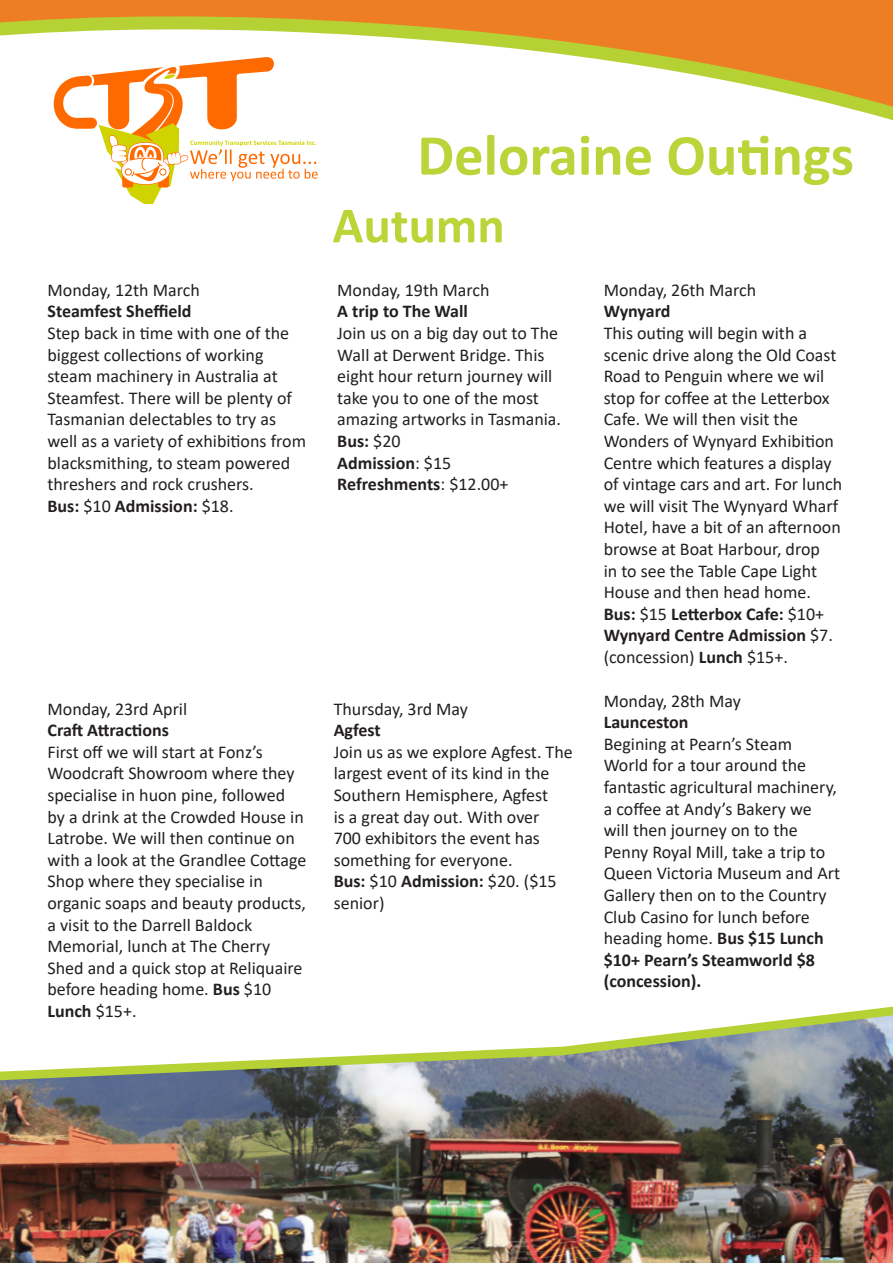
<style>
.page{position:relative;width:893px;height:1263px;background:#fff}
.page>*{position:absolute;margin:0;border:0;box-sizing:border-box;transform-origin:0 0}
.t1{font:700 58.5px "Calibri";color:#b9d539}
.t2{font:700 51px "Calibri";color:#b9d538}
.t3{font:18px/21.6px "Calibri";color:#231f20}
.t4{font:700 18px "Calibri";color:#231f20}
.s1{font-weight:700}
</style>
<div class="page">
<svg style="left:0;top:0;width:893px;height:204px"></svg>
<img style="left:0;top:1006px;width:893px;height:257px">
<p class="t3" style="left:47px;top:278px;width:154px">Monday, 12th March</p>
<p class="t4" style="left:47px;top:299px;width:146px">Steamfest Sheffield</p>
<p class="t3" style="left:47px;top:322px;width:260px">Step back in time with one of the biggest collections of working steam machinery in Australia at<br>Steamfest. There will be plenty of<br>Tasmanian delectables to try as well as a variety of exhibitions from blacksmithing, to steam powered threshers and rock crushers.<br><span class="s1">Bus:</span> $10 <span class="s1">Admission:</span> $18.</p>
<p class="t3" style="left:47px;top:697px;width:260px">Monday, 23rd April<br><span class="s1">Craft Attractions<br></span>First off we will start at Fonz’s<br>Woodcraft Showroom where they specialise in huon pine, followed by a drink at the Crowded House in<br>Latrobe. We will then continue on with a look at the Grandlee Cottage<br>Shop where they specialise in organic soaps and beauty products, a visit to the Darrell Baldock<br>Memorial, lunch at The Cherry<br>Shed and a quick stop at Reliquaire before heading home. <span class="s1">Bus</span> $10<br><span class="s1">Lunch</span> $15+.</p>
<p class="t1" style="left:417px;top:114px;width:438px">Deloraine Outings</p>
<p class="t2" style="left:332px;top:189px;width:174px">Autumn</p>
<p class="t3" style="left:337px;top:278px;width:225px">Monday, 19th March<br><span class="s1">A trip to The Wall<br></span>Join us on a big day out to The<br>Wall at Derwent Bridge. This eight hour return journey will take you to one of the most amazing artworks in Tasmania.<br><span class="s1">Bus:</span> $20<br><span class="s1">Admission</span>: $15<br><span class="s1">Refreshments</span>: $12.00+</p>
<p class="t3" style="left:334px;top:697px;width:241px">Thursday, 3rd May<br><span class="s1">Agfest<br></span>Join us as we explore Agfest. The largest event of its kind in the<br>Southern Hemisphere, Agfest<br>is a great day out. With over<br>700 exhibitors the event has something for everyone.<br><span class="s1">Bus:</span> $10 <span class="s1">Admission:</span> $20. ($15 senior)</p>
<p class="t3" style="left:604px;top:278px;width:240px">Monday, 26th March<br><span class="s1">Wynyard<br></span>This outing will begin with a scenic drive along the Old Coast<br>Road to Penguin where we wil stop for coffee at the Letterbox<br>Cafe. We will then visit the<br>Wonders of Wynyard Exhibition<br>Centre which features a display of vintage cars and art. For lunch we will visit The Wynyard Wharf<br>Hotel, have a bit of an afternoon browse at Boat Harbour, drop<br>in to see the Table Cape Light<br>House and then head home.<br><span class="s1">Bus:</span> $15 <span class="s1">Letterbox Cafe:</span> $10+<br><span class="s1">Wynyard Centre Admission</span> $7. (concession) <span class="s1">Lunch</span> $15+.</p>
<p class="t3" style="left:604px;top:689px;width:238px">Monday, 28th May<br><span class="s1">Launceston<br></span>Begining at Pearn’s Steam<br>World for a tour around the fantastic agricultural machinery, a coffee at Andy’s Bakery we will then journey on to the<br>Penny Royal Mill, take a trip to<br>Queen Victoria Museum and Art<br>Gallery then on to the Country<br>Club Casino for lunch before heading home. <span class="s1">Bus $15 Lunch $10+ Pearn’s Steamworld $8 (concession).</span></p>
</div>
